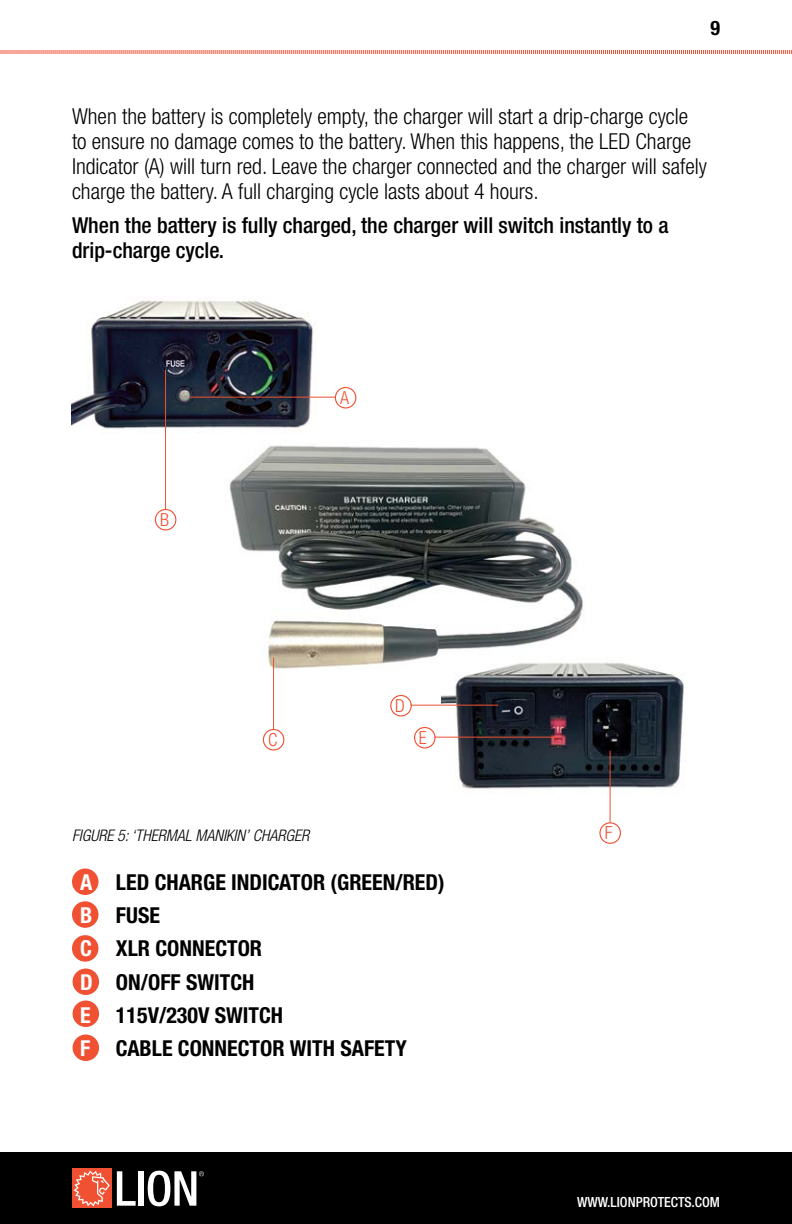
<style>
.page{position:relative;width:792px;height:1224px;background:#fff}
.page>*{position:absolute;margin:0;border:0;box-sizing:border-box;transform-origin:0 0}
.t1{font:300 condensed 22px/25px "Helvetica Neue LT Std";color:#000}
.t2{font:700 condensed 22px/33.4px "Helvetica Neue LT Std";color:#000}
.t3{font:500 condensed 22px/25px "Helvetica Neue LT Std";color:#000}
.t4{font:700 condensed 20px "Helvetica Neue LT Std";color:#000}
.t5{font:300 condensed 18px "Helvetica Neue LT Std";color:#f05133}
.t6{font:italic 300 condensed 16px "Helvetica Neue LT Std";color:#000}
.t7{font:500 condensed 14px "Helvetica Neue LT Std";color:#fff}
.s1{color:#fff}
</style>
<div class="page">
<div style="left:0;top:1152px;width:792px;height:72px;background:#000"></div>
<svg style="left:0;top:50px;width:792px;height:4px;background:#f7a798"></svg>
<svg style="left:117px;top:1171px;width:19px;height:35px"></svg>
<div style="left:138px;top:1171px;width:6px;height:35px;background:#fff"></div>
<div style="left:72px;top:1169px;width:40px;height:39px;background:#f05133"></div>
<svg style="left:74px;top:1171px;width:36px;height:35px"></svg>
<svg style="left:148px;top:1171px;width:56px;height:35px"></svg>
<div style="left:73px;top:1035px;width:26px;height:26px;background:#f05133;border-radius:50%"></div>
<div style="left:73px;top:1001px;width:26px;height:26px;background:#f05133;border-radius:50%"></div>
<div style="left:72px;top:869px;width:26px;height:26px;background:#f05133;border-radius:50%"></div>
<div style="left:72px;top:901px;width:26px;height:27px;background:#f05133;border-radius:50%"></div>
<div style="left:72px;top:935px;width:26px;height:27px;background:#f05133;border-radius:50%"></div>
<div style="left:73px;top:969px;width:26px;height:26px;background:#f05133;border-radius:50%"></div>
<div style="left:335px;top:387px;width:21px;height:22px;border:1px solid #f05133;border-radius:50%"></div>
<div style="left:155px;top:509px;width:21px;height:22px;border:1px solid #f05133;border-radius:50%"></div>
<div style="left:414px;top:727px;width:22px;height:22px;border:1px solid #f05133;border-radius:50%"></div>
<div style="left:390px;top:695px;width:22px;height:22px;border:1px solid #f05133;border-radius:50%"></div>
<div style="left:263px;top:729px;width:21px;height:22px;border:1px solid #f05133;border-radius:50%"></div>
<img style="left:229px;top:445px;width:354px;height:225px">
<img style="left:72px;top:300px;width:247px;height:129px">
<img style="left:441px;top:656px;width:243px;height:139px">
<hr style="left:190px;top:397px;width:145px;height:1px;background:#f05133">
<hr style="left:165px;top:370px;width:1px;height:139px;background:#f05133">
<hr style="left:273px;top:657px;width:1px;height:72px;background:#f05133">
<hr style="left:410px;top:705px;width:88px;height:1px;background:#f05133">
<hr style="left:434px;top:737px;width:124px;height:1px;background:#f05133">
<div style="left:599px;top:822px;width:22px;height:22px;border:1px solid #f05133;border-radius:50%"></div>
<hr style="left:610px;top:751px;width:1px;height:71px;background:#f05133">
<p class="t4" style="left:710px;top:16px;width:11px">9</p>
<p class="t1" style="left:72px;top:103px;width:636px">When the battery is completely empty, the charger will start a drip-charge cycle to ensure no damage comes to the battery. When this happens, the LED Charge Indicator (A) will turn red. Leave the charger connected and the charger will safely charge the battery. A full charging cycle lasts about 4 hours.</p>
<p class="t3" style="left:72px;top:212px;width:598px">When the battery is fully charged, the charger will switch instantly to a drip-charge cycle.</p>
<p class="t5" style="left:160px;top:509px;width:10px">B</p>
<p class="t5" style="left:340px;top:387px;width:10px">A</p>
<p class="t5" style="left:268px;top:729px;width:11px">C</p>
<p class="t6" style="left:72px;top:826px;width:239px">FIGURE 5: ‘THERMAL MANIKIN’ CHARGER</p>
<p class="t5" style="left:395px;top:695px;width:11px">D</p>
<p class="t5" style="left:419px;top:727px;width:9px">E</p>
<p class="t2" style="left:80px;top:865px;width:366px"><span class="s1">A</span> LED CHARGE INDICATOR (GREEN/RED)<br><span class="s1">B</span> FUSE<br><span class="s1">C</span> XLR CONNECTOR<br><span class="s1">D</span> ON/OFF SWITCH<br><span class="s1">E</span> 115V/230V SWITCH<br><span class="s1">F</span> CABLE CONNECTOR WITH SAFETY</p>
<p class="t5" style="left:605px;top:822px;width:9px">F</p>
<p class="t7" style="left:577px;top:1193px;width:144px">WWW.LIONPROTECTS.COM</p>
</div>
